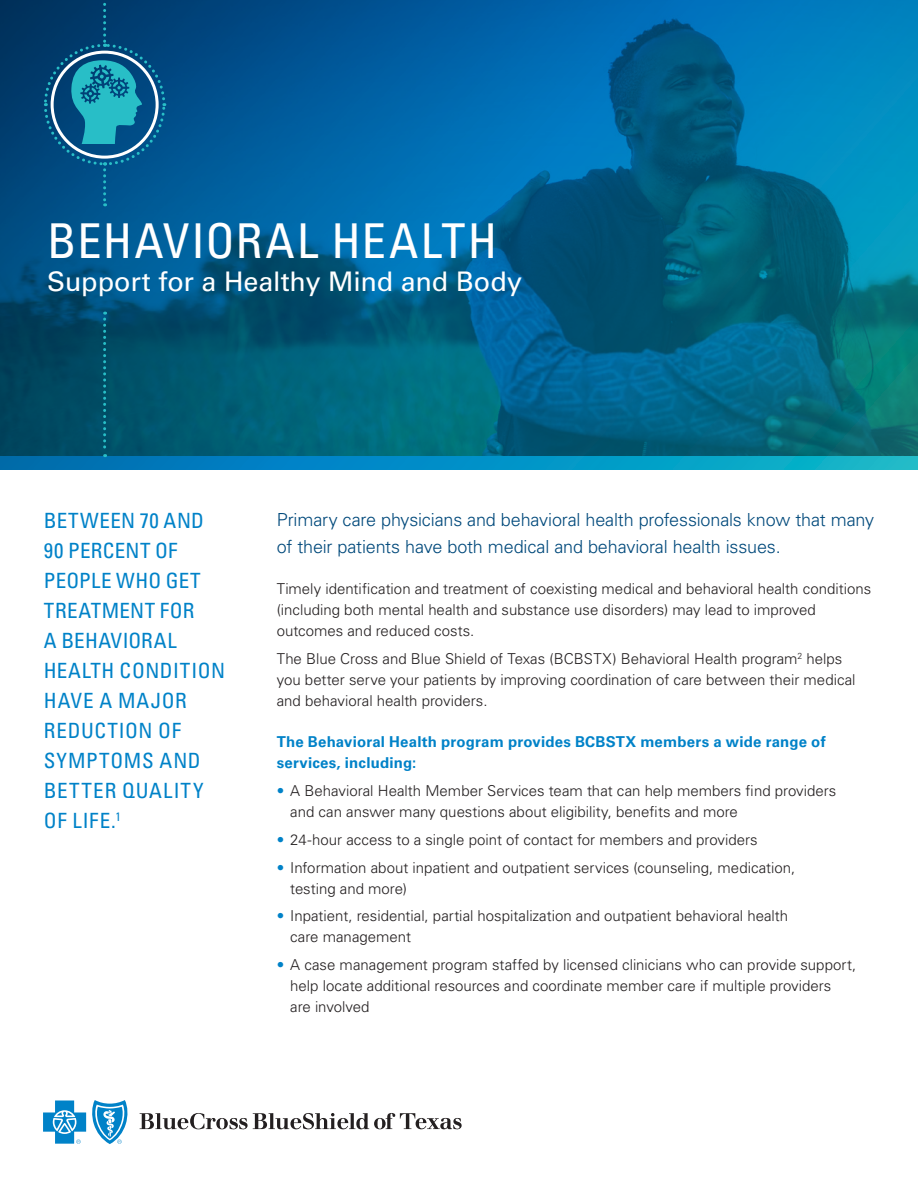
<style>
.page{position:relative;width:918px;height:1188px;background:#fff}
.page>*{position:absolute;margin:0;border:0;box-sizing:border-box;transform-origin:0 0}
.t1{font:condensed 48px "Univers LT Std";letter-spacing:.035em;color:#fff}
.t2{font:27px "Univers LT Std";letter-spacing:-.005em;color:#fff}
.t3{font:condensed 21px/30px "Univers LT Std";letter-spacing:.03em;color:#0082c8}
.t4{font:300 18px/27px "Univers LT Std";letter-spacing:-.01em;color:#00497b}
.t5{font:300 15px/21px "Univers LT Std";color:#231f20}
.t6{font:700 15px/21px "Univers LT Std";letter-spacing:.015em;color:#0082c8}
.s1{color:#0082c8}
</style>
<div class="page">
<svg style="left:0;top:456px;width:918px;height:13px;background:#0490c2"></svg>
<img style="left:0;top:0;width:918px;height:456px">
<svg style="left:140px;top:1113px;width:322px;height:16px"></svg>
<svg style="left:43px;top:1100px;width:85px;height:44px"></svg>
<svg style="left:103px;top:312px;width:3px;height:145px"></svg>
<svg style="left:42px;top:0;width:125px;height:206px;background:#105f8c"></svg>
<h1 class="t1" style="left:47px;top:210px;width:451px">BEHAVIORAL HEALTH</h1>
<h2 class="t2" style="left:47px;top:265px;width:476px">Support for a Healthy Mind and Body</h2>
<h3 class="t3" style="left:44px;top:505px;width:183px">BETWEEN 70 AND<br>90 PERCENT OF<br>PEOPLE WHO GET<br>TREATMENT FOR<br>A BEHAVIORAL<br>HEALTH CONDITION<br>HAVE A MAJOR<br>REDUCTION OF<br>SYMPTOMS AND<br>BETTER QUALITY<br>OF LIFE.<sup>1</sup></h3>
<p class="t4" style="left:277px;top:506px;width:599px">Primary care physicians and behavioral health professionals know that many of their patients have both medical and behavioral health issues.</p>
<p class="t5" style="left:277px;top:578px;width:596px">Timely identification and treatment of coexisting medical and behavioral health conditions (including both mental health and substance use disorders) may lead to improved outcomes and reduced costs.</p>
<p class="t5" style="left:277px;top:648px;width:580px">The Blue Cross and Blue Shield of Texas (BCBSTX) Behavioral Health program<sup>2</sup> helps you better serve your patients by improving coordination of care between their medical and behavioral health providers.</p>
<p class="t6" style="left:277px;top:732px;width:550px">The Behavioral Health program provides BCBSTX members a wide range of services, including:</p>
<p class="t5" style="left:290px;top:780px;width:548px;text-indent:-14px"><span class="s1">•</span> A Behavioral Health Member Services team that can help members find providers and can answer many questions about eligibility, benefits and more</p>
<p class="t5" style="left:277px;top:829px;width:483px"><span class="s1">•</span> 24-hour access to a single point of contact for members and providers</p>
<p class="t5" style="left:290px;top:857px;width:507px;text-indent:-14px"><span class="s1">•</span> Information about inpatient and outpatient services (counseling, medication, testing and more)</p>
<p class="t5" style="left:290px;top:905px;width:500px;text-indent:-14px"><span class="s1">•</span> Inpatient, residential, partial hospitalization and outpatient behavioral health care management</p>
<p class="t5" style="left:290px;top:954px;width:568px;text-indent:-14px"><span class="s1">•</span> A case management program staffed by licensed clinicians who can provide support, help locate additional resources and coordinate member care if multiple providers<br>are involved</p>
</div>
